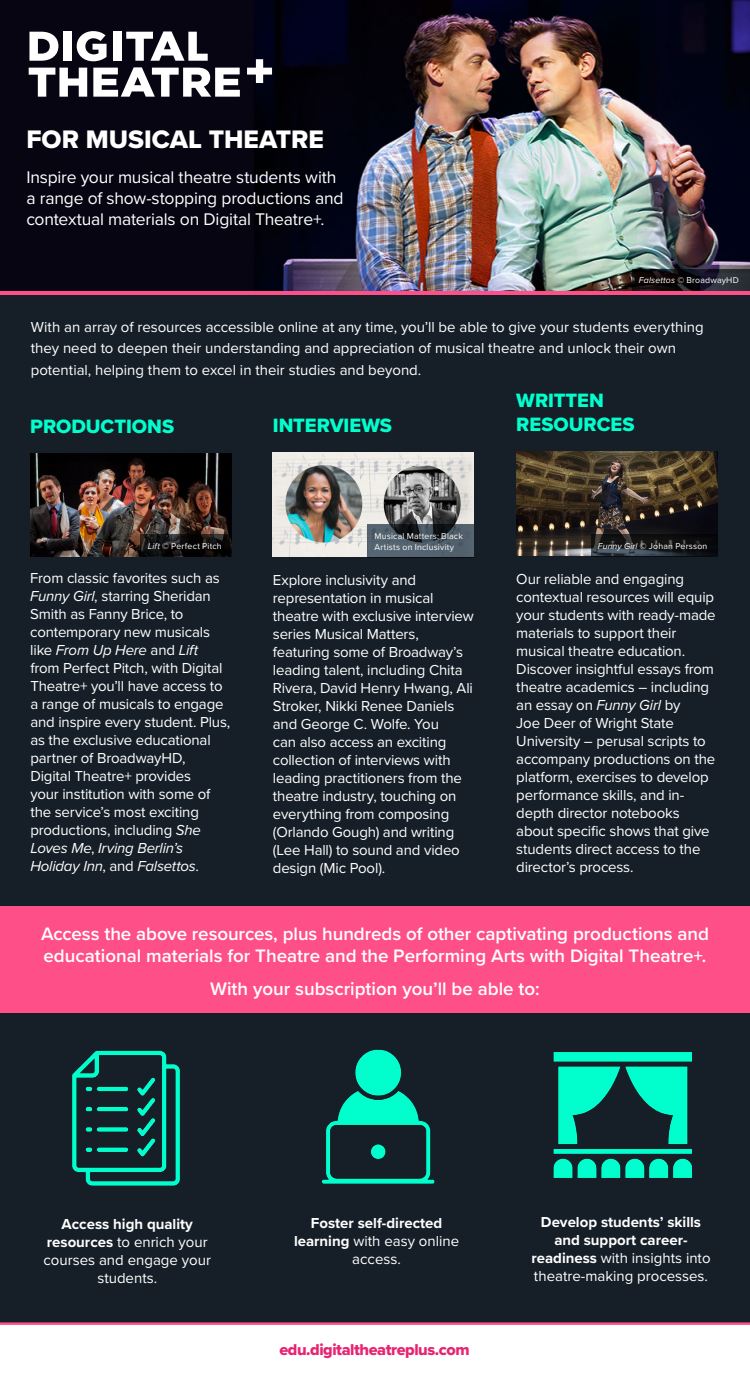
<style>
.page{position:relative;width:750px;height:1375px;background:#fff}
.page>*{position:absolute;margin:0;border:0;box-sizing:border-box;transform-origin:0 0}
.t1{font:26.25px "Proxima Nova Extrabld";color:#fff}
.t2{font:20px/24px "Proxima Nova Extrabld";color:#01ffcd}
.t3{font:600 18.75px/22.5px "Proxima Nova";color:#fff}
.t4{font:17.5px/21px "Proxima Nova";letter-spacing:-.01em;color:#fff}
.t5{font:16.25px "Proxima Nova Extrabld";letter-spacing:-.025em;color:#e72372}
.Body{font:15px/18px "Proxima Nova";letter-spacing:-.01em;color:#fff}
.Body_-_White{font:15px/21.2px "Proxima Nova";color:#fff}
.t6{font:700 15px/18px "Proxima Nova";color:#fff;text-align:center}
.Body-2{font:8.75px/10.5px "Proxima Nova";letter-spacing:.02em;color:#fff}
.s1{font-style:italic}
.s2{font-weight:700}
.s3{font-weight:400}
</style>
<div class="page">
<div style="left:0;top:294px;width:750px;height:1030px;background:#161f28"></div>
<img style="left:0;top:0;width:750px;height:292px">
<svg style="left:29px;top:32px;width:29px;height:29px"></svg>
<div style="left:63px;top:32px;width:8px;height:29px;background:#fff"></div>
<svg style="left:77px;top:31px;width:30px;height:30px"></svg>
<div style="left:113px;top:32px;width:9px;height:29px;background:#fff"></div>
<svg style="left:126px;top:31px;width:82px;height:30px"></svg>
<svg style="left:29px;top:68px;width:58px;height:29px"></svg>
<svg style="left:93px;top:67px;width:147px;height:30px"></svg>
<svg style="left:247px;top:59px;width:25px;height:24px"></svg>
<hr style="left:0;top:292px;width:750px;height:3px;background:#ff4f88">
<img style="left:30px;top:454px;width:201px;height:102px">
<svg style="left:141px;top:534px;width:89px;height:22px;background:#111010"></svg>
<img style="left:273px;top:453px;width:201px;height:104px">
<svg style="left:368px;top:524px;width:106px;height:34px;background:#43505a"></svg>
<svg style="left:632px;top:269px;width:118px;height:22px;background:#18171d"></svg>
<img style="left:72px;top:1050px;width:108px;height:136px">
<img style="left:322px;top:1049px;width:113px;height:135px">
<img style="left:553px;top:1052px;width:139px;height:126px">
<hr style="left:0;top:1322px;width:750px;height:3px;background:#ff4f88">
<img style="left:516px;top:452px;width:201px;height:104px">
<svg style="left:591px;top:534px;width:126px;height:23px;background:#1c1f22"></svg>
<div style="left:0;top:906px;width:750px;height:107px;background:#ff4f88"></div>
<h2 class="t1" style="left:26px;top:119px;width:299px">FOR MUSICAL THEATRE</h2>
<h2 class="t4" style="left:26px;top:166px;width:319px">Inspire your musical theatre students with a range of show-stopping productions and contextual materials on Digital Theatre+.</h2>
<p class="Body-2" style="left:639px;top:275px;width:102px"><span class="s1">Falsettos</span> © BroadwayHD</p>
<p class="Body_-_White" style="left:31px;top:316px;width:674px">With an array of resources accessible online at any time, you’ll be able to give your students everything they need to deepen their understanding and appreciation of musical theatre and unlock their own potential, helping them to excel in their studies and beyond.</p>
<h2 class="t2" style="left:30px;top:414px;width:145px">PRODUCTIONS</h2>
<p class="Body-2" style="left:148px;top:540px;width:75px"><span class="s1">Lift</span> © Perfect Pitch</p>
<p class="Body" style="left:30px;top:569px;width:202px">From classic favorites such as<br><span class="s1">Funny Girl</span>, starring Sheridan<br>Smith as Fanny Brice, to contemporary new musicals like <span class="s1">From Up Here</span> and <span class="s1">Lift </span>from Perfect Pitch, with Digital<br>Theatre+ you’ll have access to a range of musicals to engage and inspire every student. Plus, as the exclusive educational partner of BroadwayHD,<br>Digital Theatre+ provides<br>your institution with some of the service’s most exciting productions, including <span class="s1">She<br>Loves Me</span>, <span class="s1">Irving Berlin’s<br>Holiday Inn</span>, and <span class="s1">Falsettos</span>.</p>
<h2 class="t2" style="left:273px;top:414px;width:121px">INTERVIEWS</h2>
<p class="Body-2" style="left:375px;top:531px;width:90px">Musical Matters: Black<br>Artists on Inclusivity</p>
<p class="Body" style="left:273px;top:570px;width:202px">Explore inclusivity and representation in musical theatre with exclusive interview series Musical Matters, featuring some of Broadway’s leading talent, including Chita<br>Rivera, David Henry Hwang, Ali<br>Stroker, Nikki Renee Daniels and George C. Wolfe. You<br>can also access an exciting collection of interviews with leading practitioners from the theatre industry, touching on everything from composing (Orlando Gough) and writing (Lee Hall) to sound and video design (Mic Pool).</p>
<h2 class="t2" style="left:516px;top:388px;width:120px">WRITTEN<br>RESOURCES</h2>
<p class="Body-2" style="left:598px;top:540px;width:111px"><span class="s1">Funny Girl</span> © Johan Persson</p>
<p class="Body" style="left:516px;top:569px;width:201px">Our reliable and engaging contextual resources will equip your students with ready-made materials to support their musical theatre education.<br>Discover insightful essays from theatre academics – including an essay on <span class="s1">Funny Girl</span> by<br>Joe Deer of Wright State<br>University – perusal scripts to accompany productions on the platform, exercises to develop performance skills, and in&shy;depth director notebooks about specific shows that give students direct access to the director’s process.</p>
<h2 class="t3" style="left:41px;top:922px;width:669px">Access the above resources, plus hundreds of other captivating productions and educational materials for Theatre and the Performing Arts with Digital Theatre+.</h2>
<h2 class="t3" style="left:210px;top:977px;width:331px">With your subscription you’ll be able to:</h2>
<p class="Body" style="left:44px;top:1214px;width:169px;text-align:center"><span class="s2">Access high quality resources</span> to enrich your courses and engage your students.</p>
<p class="t6" style="left:294px;top:1214px;width:167px">Foster self-directed learning <span class="s3">with easy online access.</span></p>
<p class="t6" style="left:531px;top:1213px;width:181px">Develop students’ skills and support career&shy;readiness <span class="s3">with insights into theatre-making processes.</span></p>
<p class="t5" style="left:279px;top:1337px;width:192px">edu.digitaltheatreplus.com</p>
</div>
